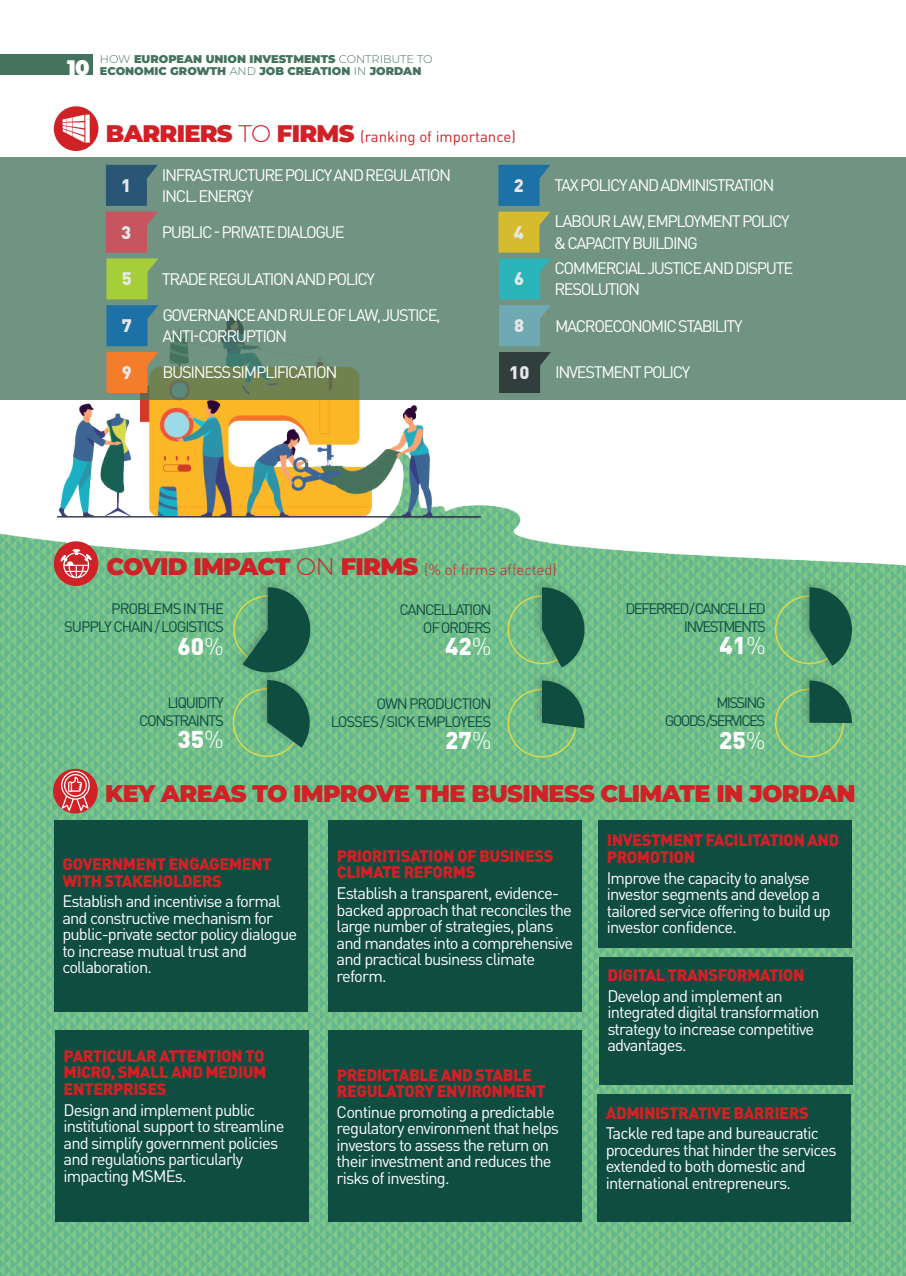
<style>
.page{position:relative;width:906px;height:1276px;background:#fff}
.page>*{position:absolute;margin:0;border:0;box-sizing:border-box;transform-origin:0 0}
.t1{font:900 24px "Montserrat";letter-spacing:-.03em;color:#d02126}
.t2{font:900 24px "DIN Pro";color:#fff}
.t3{font:900 18px "DIN Pro";color:#e6e7e8}
.t4{font:16.5px/16.5px "DIN Pro";letter-spacing:-.065em;color:#fff}
.t5{font:900 16.5px/16.5px "DIN Pro";letter-spacing:-.03em;color:#d02126}
.t6{font:15px/18px "DIN Pro";letter-spacing:-.07em;color:#0f4d41;text-align:right}
.t7{font:15px/18px "DIN Pro";letter-spacing:-.11em;color:#0f4d41;text-align:right}
.t8{font:15px/18px "DIN Pro";letter-spacing:-.09em;color:#0f4d41;text-align:right}
.t9{font:15px "DIN Pro";color:#d02126}
.t10{font:300 15px "DIN Pro";color:#d02126}
.t11{font:900 11.25px/12px "Montserrat";color:#45735d}
.s1{font-weight:300}
.s2{font-size:21px;color:#fff}
</style>
<div class="page">
<img style="left:0;top:54px;width:906px;height:1222px">
<div style="left:0;top:54px;width:92px;height:21px;background:#45735d"></div>
<div style="left:328px;top:1030px;width:254px;height:192px;background:#0f4d41"></div>
<div style="left:599px;top:957px;width:253px;height:127px;background:#0f4d41"></div>
<div style="left:55px;top:1030px;width:254px;height:192px;background:#0f4d41"></div>
<div style="left:598px;top:820px;width:254px;height:127px;background:#0f4d41"></div>
<div style="left:328px;top:820px;width:254px;height:191px;background:#0f4d41"></div>
<div style="left:597px;top:1094px;width:254px;height:128px;background:#0f4d41"></div>
<div style="left:54px;top:820px;width:253px;height:191px;background:#0f4d41"></div>
<div style="left:54px;top:106px;width:44px;height:45px;background:#d02126;border-radius:50%"></div>
<svg style="left:62px;top:115px;width:22px;height:28px"></svg>
<div style="left:85px;top:115px;width:5px;height:28px;background:#fff"></div>
<div style="left:54px;top:541px;width:44px;height:45px;background:#d02126;border-radius:50%"></div>
<svg style="left:60px;top:549px;width:32px;height:29px"></svg>
<div style="left:53px;top:769px;width:45px;height:44px;background:#d02126;border-radius:50%"></div>
<svg style="left:61px;top:771px;width:29px;height:40px"></svg>
<div style="left:0;top:157px;width:906px;height:243px;background:#709382"></div>
<svg style="left:106px;top:165px;width:52px;height:41px"></svg>
<svg style="left:106px;top:305px;width:52px;height:41px"></svg>
<svg style="left:106px;top:352px;width:52px;height:41px;background:#dc7e35"></svg>
<svg style="left:106px;top:212px;width:52px;height:87px"></svg>
<svg style="left:498px;top:165px;width:52px;height:41px"></svg>
<svg style="left:499px;top:305px;width:52px;height:41px"></svg>
<svg style="left:499px;top:352px;width:52px;height:41px"></svg>
<svg style="left:498px;top:212px;width:53px;height:87px"></svg>
<div style="left:775px;top:688px;width:69px;height:69px;border:2px solid #dbd94b;border-radius:50%"></div>
<div style="left:232px;top:577px;width:82px;height:101px;background:#231f20;opacity:.22"></div>
<svg style="left:243px;top:587px;width:67px;height:85px;background:#35775c"></svg>
<div style="left:797px;top:577px;width:59px;height:93px;background:#231f20;opacity:.22"></div>
<svg style="left:809px;top:587px;width:43px;height:79px;background:#2d6e56"></svg>
<div style="left:797px;top:670px;width:59px;height:59px;background:#231f20;opacity:.22"></div>
<svg style="left:809px;top:680px;width:43px;height:43px;background:#256651"></svg>
<div style="left:233px;top:688px;width:69px;height:69px;border:2px solid #dbd94b;border-radius:50%"></div>
<div style="left:255px;top:670px;width:59px;height:82px;background:#231f20;opacity:.22"></div>
<svg style="left:267px;top:680px;width:43px;height:67px;background:#2c6e56"></svg>
<div style="left:507px;top:688px;width:69px;height:69px;border:2px solid #dbd94b;border-radius:50%"></div>
<div style="left:530px;top:670px;width:59px;height:63px;background:#231f20;opacity:.22"></div>
<svg style="left:542px;top:680px;width:42px;height:48px;background:#266752"></svg>
<div style="left:530px;top:577px;width:59px;height:95px;background:#231f20;opacity:.22"></div>
<svg style="left:542px;top:587px;width:42px;height:80px;background:#2a6b54"></svg>
<p class="t11" style="left:67px;top:52px;width:367px;text-indent:33px"><span class="s1">HOW</span> EUROPEAN UNION INVESTMENTS <span class="s1">CONTRIBUTE TO<br></span><span class="s2">10</span> ECONOMIC GROWTH <span class="s1">AND</span> JOB CREATION <span class="s1">IN</span> JORDAN</p>
<h1 class="t1" style="left:106px;top:116px;width:17px">BARRI</h1>
<h1 class="t1" style="left:184px;top:116px;width:109px">ERS<span class="s1">TO</span>FIRMS</h1>
<p class="t9" style="left:360px;top:125px;width:157px">(ranking of importance)</p>
<p class="t3" style="left:121px;top:170px;width:12px">1</p>
<p class="t4" style="left:162px;top:162px;width:291px;line-height:21.1px">I nfrastructu re policy and regu lation incl.energy</p>
<p class="t3" style="left:514px;top:170px;width:12px">2</p>
<p class="t3" style="left:121px;top:216px;width:12px">3</p>
<p class="t4" style="left:162px;top:222px;width:173px">Pu blic - Private dialogue</p>
<p class="t3" style="left:514px;top:216px;width:12px">4</p>
<p class="t3" style="left:122px;top:263px;width:12px">5</p>
<p class="t4" style="left:162px;top:269px;width:214px">Trade regu lation and policy</p>
<p class="t3" style="left:514px;top:263px;width:12px">6</p>
<p class="t3" style="left:122px;top:310px;width:12px">7</p>
<p class="t4" style="left:162px;top:303px;width:279px;line-height:21.1px">Governance and ru le of law,justice, anti-corru ption</p>
<p class="t3" style="left:514px;top:310px;width:12px">8</p>
<p class="t3" style="left:122px;top:357px;width:12px">9</p>
<p class="t4" style="left:162px;top:362px;width:177px">Business sim plification</p>
<p class="t3" style="left:509px;top:357px;width:22px">10</p>
<p class="t4" style="left:554px;top:175px;width:221px">Tax policy and adm inistration</p>
<p class="t4" style="left:554px;top:209px;width:237px;line-height:21.1px">Labou r law,em ployme nt policy &amp; capacity bu ilding</p>
<p class="t4" style="left:554px;top:258px;width:30px">Comme</p>
<p class="t4" style="left:554px;top:256px;width:238px;line-height:21.1px;text-indent:51px">rcial justice and dispute resolution</p>
<p class="t4" style="left:555px;top:316px;width:189px">Macroeconom ic stability</p>
<p class="t4" style="left:555px;top:362px;width:137px">I nvestment policy</p>
<h1 class="t1" style="left:106px;top:549px;width:251px">COVID IMPACT <span class="s1">ON</span> FIRMS</h1>
<p class="t10" style="left:424px;top:558px;width:134px">(% of firms affected)</p>
<p class="t6" style="left:64px;top:598px;width:161px;text-align:left;text-indent:47px">problems in the su pply chain / logistics</p>
<h1 class="t2" style="left:178px;top:625px;width:48px">60<span class="s1">%</span></h1>
<p class="t8" style="left:139px;top:692px;width:86px">liquidity constraints</p>
<h1 class="t2" style="left:178px;top:719px;width:48px">35<span class="s1">%</span></h1>
<p class="t8" style="left:399px;top:598px;width:93px">cancellation of orders</p>
<h1 class="t2" style="left:445px;top:626px;width:48px">42<span class="s1">%</span></h1>
<p class="t6" style="left:331px;top:692px;width:162px">own production losses / sick em ployees</p>
<h1 class="t2" style="left:445px;top:719px;width:48px">27<span class="s1">%</span></h1>
<p class="t7" style="left:625px;top:598px;width:142px">deferred /cancelled investme nts</p>
<h1 class="t2" style="left:719px;top:625px;width:48px">41<span class="s1">%</span></h1>
<p class="t7" style="left:665px;top:692px;width:102px">m issing<br>goods /services</p>
<h1 class="t2" style="left:719px;top:719px;width:48px">25<span class="s1">%</span></h1>
<h1 class="t1" style="left:105px;top:775px;width:206px">KEYAREAS TO IMPROV</h1>
<h1 class="t1" style="left:394px;top:775px;width:94px">E TH E BUSIN</h1>
<h1 class="t1" style="left:548px;top:775px;width:69px">ESS CLIMAT</h1>
<h1 class="t1" style="left:694px;top:775px;width:74px">E IN JORDAN</h1>
<p class="t5" style="left:63px;top:853px;width:158px">GOVERNMENT ENGAGEME</p>
<p class="t5" style="left:251px;top:853px;width:22px">NT</p>
<p class="t5" style="left:63px;top:870px;width:161px">WITH STAKEHOLDERS</p>
<p class="t4" style="left:62px;top:891px;width:236px">Establish and incentivise a formal and constructive mechanism for public-private sector policy dialogue to increase mutual trust and collaboration.</p>
<p class="t5" style="left:64px;top:1045px;width:203px">PARTICULAR ATTENTION TO<br>MICRO, SMALL AND MEDIUM<br>ENTERPRISES</p>
<p class="t4" style="left:63px;top:1099px;width:222px">Design and implement public institutional support to streamline and simplify government policies and regulations particularly impacting MSMEs.</p>
<p class="t5" style="left:337px;top:845px;width:218px">PRIORITISATION OF BUSINESS<br>CLIMATE REFORMS</p>
<p class="t4" style="left:337px;top:883px;width:238px">Establish a transparent, evidence&shy;backed approach that reconciles the large number of strategies, plans and mandates into a comprehensive and practical business climate reform.</p>
<p class="t5" style="left:337px;top:1064px;width:186px">PREDICTABLE AND STABLE<br>REGUL</p>
<p class="t5" style="left:386px;top:1080px;width:161px">ATORY ENVIRONMENT</p>
<p class="t4" style="left:337px;top:1102px;width:224px">Continue promoting a predictable regulatory environment that helps investors to assess the return on their investment and reduces the risks of investing.</p>
<p class="t5" style="left:607px;top:830px;width:234px">INVESTME NT FACILITATION AND<br>PROMOTION</p>
<p class="t4" style="left:607px;top:868px;width:226px">I mprove the capacity to analyse investor segments and develop a tailored service offering to build up investor confidence.</p>
<p class="t5" style="left:607px;top:964px;width:198px">DIGITAL TRANSFORMATION</p>
<p class="t4" style="left:607px;top:986px;width:213px">Develop and implement an integrated digital transformation strategy to increase competitive advantages.</p>
<p class="t5" style="left:606px;top:1102px;width:204px">ADMI NISTRATIVE BARRIE RS</p>
<p class="t4" style="left:605px;top:1123px;width:232px">Tackle red tape and bureaucratic procedures that hinder the services extended to both domestic and international entrepreneurs.</p>
</div>
